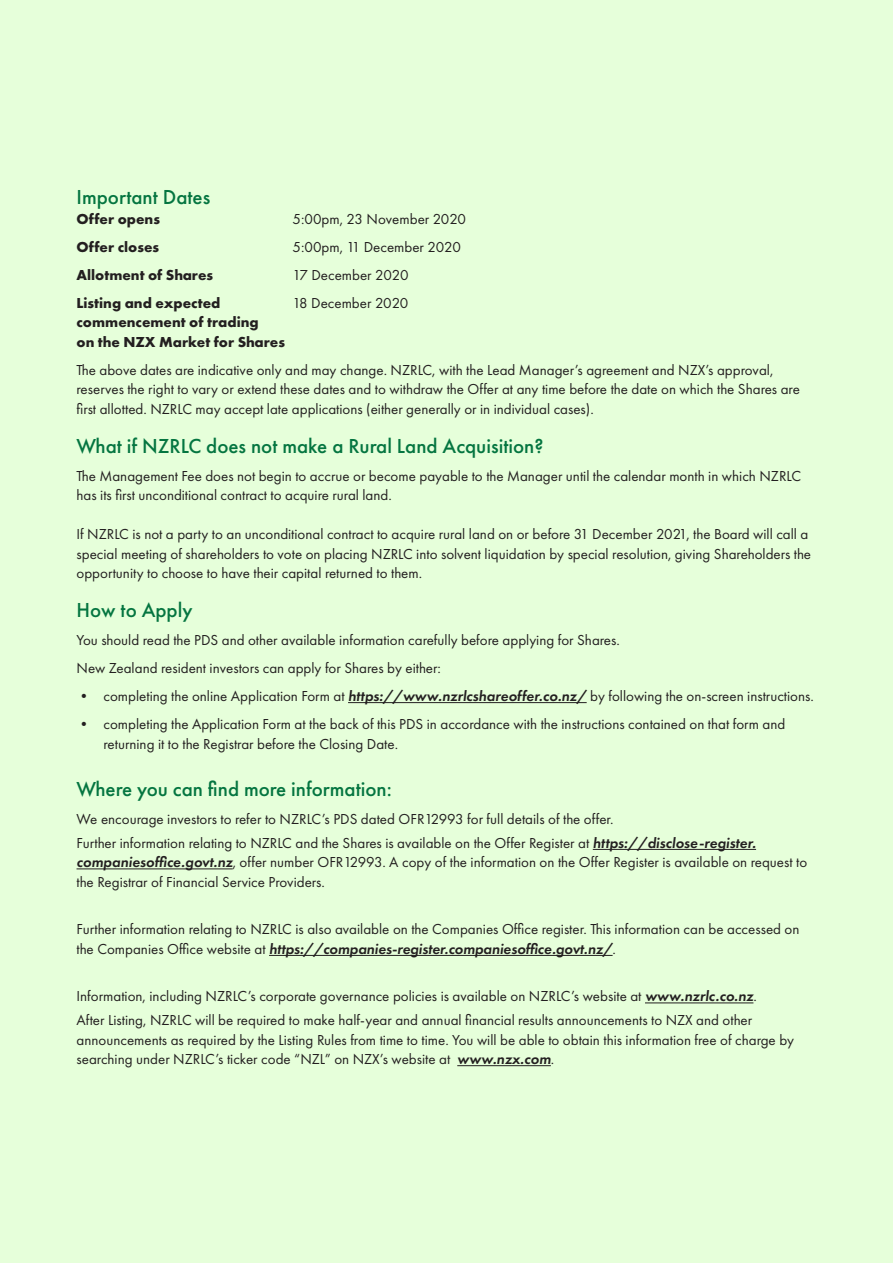
<style>
.page{position:relative;width:893px;height:1263px;background:#e6ffda}
.page>*{position:absolute;margin:0;border:0;box-sizing:border-box;transform-origin:0 0}
.Sub_title_number{font:500 21px "Futura PT";color:#047540}
.Body{font:15px/19.5px "Futura PT";color:#231f20}
.Body-2{font:700 15px/19.5px "Futura PT";color:#231f20}
.Sub_title_number-2{font:15px "Futura PT";color:#231f20}
.Sub_title_number-3{font:700 15px "Futura PT";color:#231f20}
.s1{font-weight:600;font-style:italic}
</style>
<div class="page">
<hr style="left:348px;top:702px;width:239px;height:1px;background:#231f20">
<hr style="left:593px;top:849px;width:163px;height:1px;background:#231f20">
<hr style="left:77px;top:868px;width:156px;height:1px;background:#231f20">
<hr style="left:269px;top:955px;width:344px;height:1px;background:#231f20">
<hr style="left:645px;top:1002px;width:108px;height:1px;background:#231f20">
<hr style="left:457px;top:1065px;width:94px;height:1px;background:#231f20">
<p class="Sub_title_number" style="left:77px;top:184px;width:135px">Important Dates</p>
<p class="Sub_title_number-3" style="left:77px;top:209px;width:85px">Offer opens</p>
<p class="Sub_title_number-2" style="left:293px;top:210px;width:175px">5:00pm, 23 November 2020</p>
<p class="Body-2" style="left:77px;top:236px;width:84px">Offer closes</p>
<p class="Body" style="left:293px;top:237px;width:170px">5:00pm, 11 December 2020</p>
<p class="Body-2" style="left:77px;top:264px;width:138px">Allotment of Shares</p>
<p class="Body" style="left:293px;top:265px;width:117px">17 December 2020</p>
<p class="Body-2" style="left:77px;top:292px;width:145px">Listing and expected</p>
<p class="Body" style="left:293px;top:293px;width:117px">18 December 2020</p>
<p class="Body-2" style="left:77px;top:312px;width:210px">commencement of trading<br>on the NZX Market for Shares</p>
<p class="Body" style="left:77px;top:360px;width:725px">The above dates are indicative only and may change. NZRLC, with the Lead Manager’s agreement and NZX’s approval, reserves the right to vary or extend these dates and to withdraw the Offer at any time before the date on which the Shares are first allotted. NZRLC may accept late applications (either generally or in individual cases).</p>
<p class="Sub_title_number" style="left:77px;top:433px;width:468px">What if NZRLC does not make a Rural Land Acquisition?</p>
<p class="Body" style="left:77px;top:466px;width:726px">The Management Fee does not begin to accrue or become payable to the Manager until the calendar month in which NZRLC has its first unconditional contract to acquire rural land.</p>
<p class="Body" style="left:77px;top:524px;width:736px">If NZRLC is not a party to an unconditional contract to acquire rural land on or before 31 December 2021, the Board will call a special meeting of shareholders to vote on placing NZRLC into solvent liquidation by special resolution, giving Shareholders the opportunity to choose to have their capital returned to them.</p>
<p class="Sub_title_number" style="left:77px;top:597px;width:118px">How to Apply</p>
<p class="Body" style="left:77px;top:630px;width:545px">You should read the PDS and other available information carefully before applying for Shares.</p>
<p class="Body" style="left:77px;top:658px;width:366px">New Zealand resident investors can apply for Shares by either:</p>
<p class="Body" style="left:77px;top:686px;width:739px">• completing the online Application Form at <span class="s1">https://www.nzrlcshareoffer.co.nz/</span> by following the on-screen instructions.</p>
<p class="Body" style="left:104px;top:714px;width:683px;text-indent:-27px">• completing the Application Form at the back of this PDS in accordance with the instructions contained on that form and returning it to the Registrar before the Closing Date.</p>
<p class="Sub_title_number" style="left:77px;top:776px;width:317px">Where you can find more information:</p>
<p class="Body" style="left:77px;top:809px;width:539px">We encourage investors to refer to NZRLC’s PDS dated OFR12993 for full details of the offer.</p>
<p class="Body" style="left:77px;top:833px;width:732px">Further information relating to NZRLC and the Shares is available on the Offer Register at <span class="s1">https://disclose-register. companiesoffice.govt.nz</span>, offer number OFR12993. A copy of the information on the Offer Register is available on request to the Registrar of Financial Service Providers.</p>
<p class="Body" style="left:77px;top:919px;width:724px">Further information relating to NZRLC is also available on the Companies Office register. This information can be accessed on the Companies Office website at <span class="s1">https://companies-register.companiesoffice.govt.nz/</span>.</p>
<p class="Body" style="left:77px;top:986px;width:682px">Information, including NZRLC’s corporate governance policies is available on NZRLC’s website at <span class="s1">www.nzrlc.co.nz</span>.</p>
<p class="Body" style="left:77px;top:1010px;width:719px">After Listing, NZRLC will be required to make half-year and annual financial results announcements to NZX and other announcements as required by the Listing Rules from time to time. You will be able to obtain this information free of charge by searching under NZRLC’s ticker code “NZL” on NZX’s website at <span class="s1">www.nzx.com</span>.</p>
</div>
